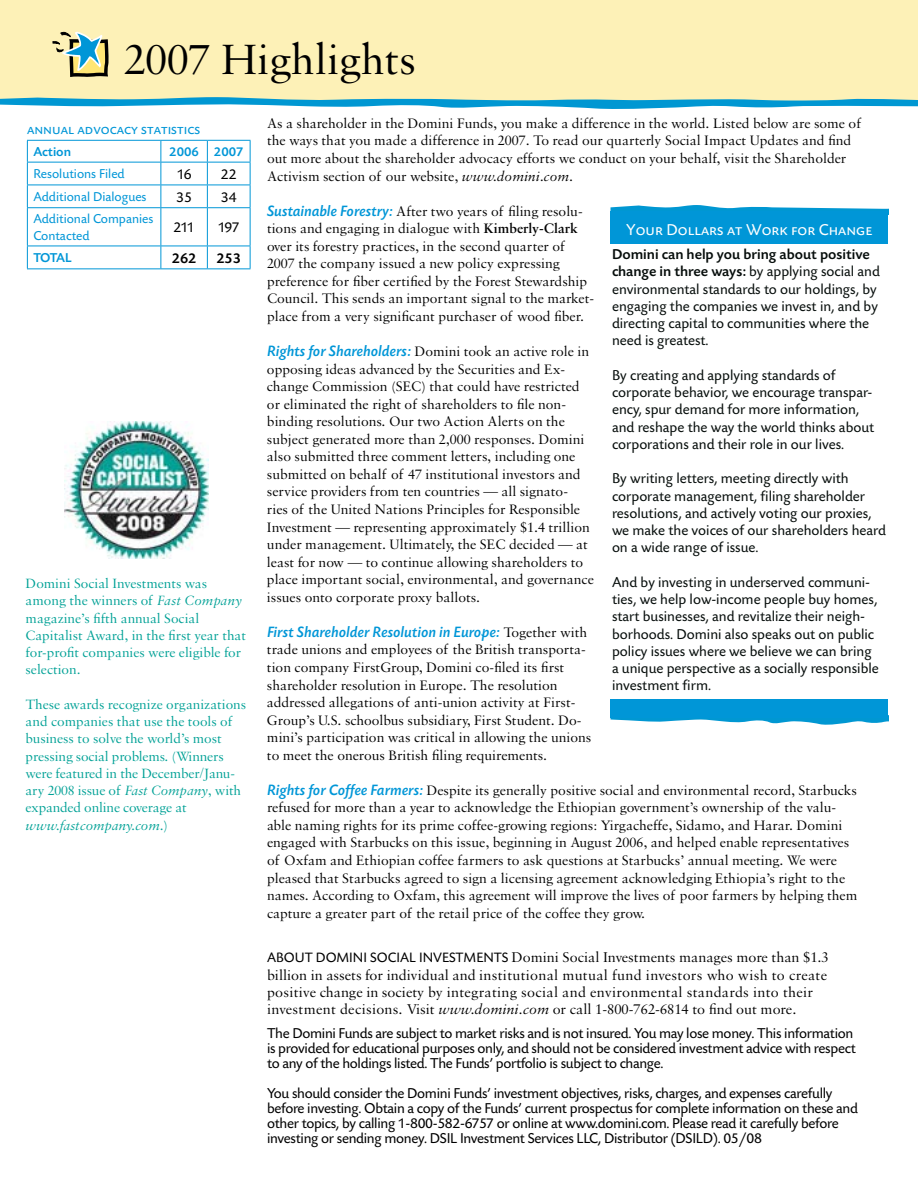
<style>
.page{position:relative;width:918px;height:1188px;background:#fff}
.page>*{position:absolute;margin:0;border:0;box-sizing:border-box;transform-origin:0 0}
.t1{font:45px "Sabon";color:#000}
.t2{font:16.5px "Today SB Regular SC";color:#fff}
.t3{font:italic 500 15.75px "Today SB";color:#0096d7}
.t4{font:15px/17.2px "Today SB";color:#060d0b}
.t5{font:15px/15px "Today SB";letter-spacing:-.02em;color:#000}
.t6{font:15px/17.2px "Sabon";color:#000}
.t7{font:15px "Today SB Regular SC";color:#0096d7}
.t8{font:500 15px "Today SB";color:#000}
.t9{font:14.55px/17.5px "Sabon";color:#000}
.t10{font:14.25px/17.2px "Sabon";color:#00a196}
.t11{font:13.5px/16.5px "Today SB";color:#0096d7}
.t12{font:500 13.5px "Today SB";color:#0096d7}
.s1{font-style:italic}
.s2{font-family:"Today SB";font-weight:500;font-style:italic;font-size:15.75px;color:#0096d7}
.s3{font-weight:600}
.s4{font-family:"Sabon";font-weight:400;font-style:normal;font-size:14.55px;color:#000}
.s5{font-family:"Today SB";font-size:14.25px}
.s6{font-weight:500}
</style>
<div class="page">
<div style="left:0;top:0;width:918px;height:102px;background:#fdf1b7"></div>
<svg style="left:0;top:97px;width:918px;height:12px"></svg>
<svg style="left:52px;top:31px;width:57px;height:46px"></svg>
<hr style="left:27px;top:140px;width:134px;height:1px;background:#0096d7">
<hr style="left:161px;top:140px;width:46px;height:1px;background:#0096d7">
<hr style="left:207px;top:140px;width:44px;height:1px;background:#0096d7">
<hr style="left:27px;top:162px;width:134px;height:1px;background:#0096d7">
<hr style="left:161px;top:162px;width:46px;height:1px;background:#0096d7">
<hr style="left:207px;top:162px;width:44px;height:1px;background:#0096d7">
<hr style="left:27px;top:185px;width:134px;height:1px;background:#0096d7">
<svg style="left:27px;top:141px;width:1px;height:66px"></svg>
<hr style="left:161px;top:185px;width:46px;height:1px;background:#0096d7">
<svg style="left:160px;top:141px;width:1px;height:66px"></svg>
<hr style="left:207px;top:185px;width:44px;height:1px;background:#0096d7">
<svg style="left:207px;top:141px;width:1px;height:66px"></svg>
<svg style="left:250px;top:141px;width:1px;height:66px"></svg>
<hr style="left:27px;top:207px;width:134px;height:1px;background:#0096d7">
<hr style="left:27px;top:208px;width:1px;height:38px;background:#0096d7">
<hr style="left:161px;top:207px;width:46px;height:1px;background:#0096d7">
<hr style="left:160px;top:208px;width:1px;height:38px;background:#0096d7">
<hr style="left:207px;top:207px;width:44px;height:1px;background:#0096d7">
<hr style="left:207px;top:208px;width:1px;height:38px;background:#0096d7">
<hr style="left:250px;top:208px;width:1px;height:38px;background:#0096d7">
<hr style="left:27px;top:246px;width:134px;height:1px;background:#0096d7">
<svg style="left:27px;top:246px;width:1px;height:22px"></svg>
<hr style="left:161px;top:246px;width:46px;height:1px;background:#0096d7">
<svg style="left:160px;top:246px;width:1px;height:22px"></svg>
<hr style="left:207px;top:246px;width:44px;height:1px;background:#0096d7">
<svg style="left:207px;top:246px;width:1px;height:22px"></svg>
<svg style="left:250px;top:246px;width:1px;height:22px"></svg>
<hr style="left:27px;top:268px;width:134px;height:1px;background:#0096d7">
<hr style="left:161px;top:268px;width:46px;height:1px;background:#0096d7">
<hr style="left:207px;top:268px;width:44px;height:1px;background:#0096d7">
<svg style="left:611px;top:717px;width:277px;height:8px"></svg>
<div style="left:610px;top:699px;width:278px;height:18px;background:#0096d7"></div>
<svg style="left:611px;top:205px;width:277px;height:6px"></svg>
<div style="left:610px;top:211px;width:278px;height:32px;background:#0096d7"></div>
<img style="left:65px;top:421px;width:143px;height:137px">
<h1 class="t1" style="left:124px;top:32px;width:294px">2007 Highlights</h1>
<p class="t7" style="left:27px;top:121px;width:175px">annual advocacy statistics</p>
<p class="t12" style="left:33px;top:145px;width:39px">Action</p>
<p class="t12" style="left:169px;top:145px;width:76px">2006 2007</p>
<p class="t11" style="left:33px;top:166px;width:93px">Resolutions Filed</p>
<p class="t5" style="left:177px;top:167px;width:16px">16</p>
<p class="t5" style="left:221px;top:167px;width:17px">22</p>
<p class="t11" style="left:33px;top:189px;width:115px">Additional Dialogues</p>
<p class="t5" style="left:176px;top:190px;width:17px">35</p>
<p class="t5" style="left:221px;top:190px;width:17px">34</p>
<p class="t11" style="left:33px;top:211px;width:122px">Additional Companies<br>Contacted</p>
<p class="t5" style="left:174px;top:220px;width:22px">211</p>
<p class="t5" style="left:218px;top:220px;width:23px">197</p>
<p class="t12" style="left:33px;top:250px;width:40px">TOTAL</p>
<p class="t8" style="left:172px;top:250px;width:26px">262</p>
<p class="t8" style="left:216px;top:250px;width:26px">253</p>
<p class="t10" style="left:26px;top:575px;width:222px">Domini Social Investments was among the winners of <span class="s1">Fast Company </span>magazine’s fifth annual Social<br>Capitalist Award, in the first year that for-profit companies were eligible for selection.</p>
<p class="t10" style="left:26px;top:695px;width:222px">These awards recognize organizations and companies that use the tools of business to solve the world’s most pressing social problems. (Winners were featured in the December/Janu&shy;ary 2008 issue of <span class="s1">Fast Company</span>, with expanded online coverage at <span class="s1">www.fastcompany.com</span>.)</p>
<p class="t9" style="left:267px;top:114px;width:596px">As a shareholder in the Domini Funds, you make a difference in the world. Listed below are some of the ways that you made a difference in 2007. To read our quarterly Social Impact Updates and find out more about the shareholder advocacy efforts we conduct on your behalf, visit the Shareholder Activism section of our website, <span class="s1">www.domini.com</span>.</p>
<p class="t9" style="left:267px;top:202px;width:329px"><span class="s2">Sustainable Forestry:</span> After two years of filing resolu&shy;tions and engaging in dialogue with <span class="s3">Kimberly-Clark </span>over its forestry practices, in the second quarter of 2007 the company issued a new policy expressing preference for fiber certified by the Forest Stewardship Council. This sends an important signal to the market&shy;place from a very significant purchaser of wood fiber.</p>
<p class="t9" style="left:267px;top:342px;width:329px"><span class="s2">Rights for Shareholders:</span> Domini took an active role in opposing ideas advanced by the Securities and Ex&shy;change Commission (SEC) that could have restricted or eliminated the right of shareholders to file non&shy;binding resolutions. Our two Action Alerts on the subject generated more than 2,000 responses. Domini also submitted three comment letters, including one submitted on behalf of 47 institutional investors and service providers from ten countries — all signato-<br>ries of the United Nations Principles for Responsible Investment — representing approximately $1.4 trillion under management. Ultimately, the SEC decided — at least for now — to continue allowing shareholders to place important social, environmental, and governance issues onto corporate proxy ballots.</p>
<p class="t3" style="left:267px;top:623px;width:322px">First Shareholder Resolution in Europe: <span class="s4">Together with</span></p>
<p class="t9" style="left:267px;top:641px;width:326px">trade unions and employees of the British transporta&shy;tion company FirstGroup, Domini co-filed its first shareholder resolution in Europe. The resolution addressed allegations of anti-union activity at First-Group’s U.S. schoolbus subsidiary, First Student. Do&shy;mini’s participation was critical in allowing the unions to meet the onerous British filing requirements.</p>
<p class="t9" style="left:267px;top:781px;width:592px"><span class="s2">Rights for Coffee Farmers:</span> Despite its generally positive social and environmental record, Starbucks refused for more than a year to acknowledge the Ethiopian government’s ownership of the valu&shy;able naming rights for its prime coffee-growing regions: Yirgacheffe, Sidamo, and Harar. Domini engaged with Starbucks on this issue, beginning in August 2006, and helped enable representatives of Oxfam and Ethiopian coffee farmers to ask questions at Starbucks’ annual meeting. We were pleased that Starbucks agreed to sign a licensing agreement acknowledging Ethiopia’s right to the names. According to Oxfam, this agreement will improve the lives of poor farmers by helping them capture a greater part of the retail price of the coffee they grow.</p>
<p class="t6" style="left:267px;top:949px;width:563px"><span class="s5">ABOUT DOMINI SOCIAL INVESTMENTS</span> Domini Social Investments manages more than $1.3 billion in assets for individual and institutional mutual fund investors who wish to create positive change in society by integrating social and environmental standards into their investment decisions. Visit <span class="s1">www.domini.com</span> or call 1-800-762-6814 to find out more.</p>
<p class="t5" style="left:267px;top:1026px;width:590px">The Domini Funds are subject to market risks and is not insured. You may lose money. This information is provided for educational purposes only, and should not be considered investment advice with respect to any of the holdings listed. The Funds’ portfolio is subject to change.</p>
<p class="t5" style="left:267px;top:1086px;width:593px">You should consider the Domini Funds’ investment objectives, risks, charges, and expenses carefully before investing. Obtain a copy of the Funds’ current prospectus for complete information on these and other topics, by calling 1-800-582-6757 or online at www.domini.com. Please read it carefully before investing or sending money. DSIL Investment Services LLC, Distributor (DSILD). 05/08</p>
<p class="t2" style="left:626px;top:221px;width:247px">Your Dollars at Work for Change</p>
<p class="t4" style="left:612px;top:246px;width:270px"><span class="s6">Domini can help you bring about positive change in three ways:</span> by applying social and environmental standards to our holdings, by engaging the companies we invest in, and by directing capital to communities where the need is greatest.</p>
<p class="t4" style="left:612px;top:367px;width:264px">By creating and applying standards of corporate behavior, we encourage transpar&shy;ency, spur demand for more information, and reshape the way the world thinks about corporations and their role in our lives.</p>
<p class="t4" style="left:612px;top:471px;width:276px">By writing letters, meeting directly with corporate management, filing shareholder resolutions, and actively voting our proxies, we make the voices of our shareholders heard on a wide range of issue.</p>
<p class="t4" style="left:612px;top:574px;width:268px">And by investing in underserved communi&shy;ties, we help low-income people buy homes, start businesses, and revitalize their neigh&shy;borhoods. Domini also speaks out on public policy issues where we believe we can bring a unique perspective as a socially responsible investment firm.</p>
</div>
